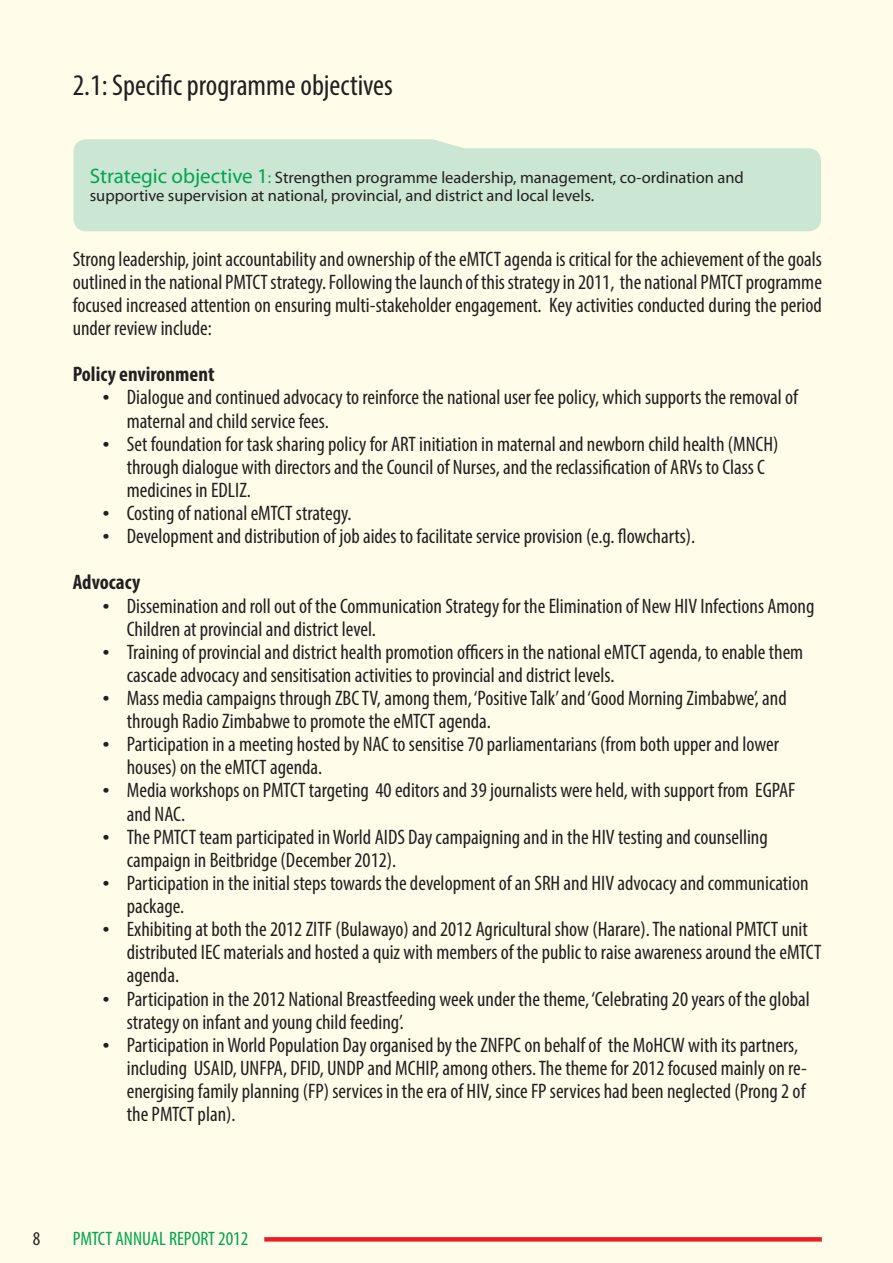
<style>
.page{position:relative;width:893px;height:1263px;background:#fff}
.page>*{position:absolute;margin:0;border:0;box-sizing:border-box;transform-origin:0 0}
.heading_1{font:condensed 30px "Myriad Pro";color:#231f20}
.t1{font:condensed 21px/23.1px "Myriad Pro";color:#231f20}
.t2{font:700 condensed 21px "Myriad Pro";color:#231f20}
.t3{font:condensed 19.5px "Myriad Pro";color:#00a54f}
.t4{font:condensed 19.5px "Myriad Pro";color:#231f20}
.t5{font:16.5px/18.1px "Myriad Pro";color:#231f20}
.s1{font-size:21px;color:#00a54f}
.s2{color:#00a54f}
.s3{font-family:"Courier New";font-stretch:normal}
</style>
<div class="page">
<div style="left:0;top:0;width:892px;height:1262px;background:#fffde9"></div>
<svg style="left:264px;top:1237px;width:557px;height:4px;background:#ee2328"></svg>
<div style="left:73px;top:139px;width:747px;height:92px;background:#cbe6d3"></div>
<p class="heading_1" style="left:73px;top:67px;width:321px">2.1: Specific programme objectives</p>
<p class="t5" style="left:90px;top:168px;width:655px"><span class="s1">Strategic objective 1</span><span class="s2">:</span> Strengthen programme leadership, management, co-ordination and supportive supervision at national, provincial, and district and local levels.</p>
<p class="t1" style="left:73px;top:247px;width:750px;text-align:justify">Strong leadership, joint accountability and ownership of the eMTCT agenda is critical for the achievement of the goals outlined in the national PMTCT strategy. Following the launch of this strategy in 2011, the national PMTCT programme focused increased attention on ensuring multi-stakeholder engagement. Key activities conducted during the period under review include:</p>
<p class="t2" style="left:73px;top:361px;width:143px">Policy environment</p>
<p class="t1" style="left:127px;top:385px;width:672px;text-indent:-27px"><span class="s3">•</span> Dialogue and continued advocacy to reinforce the national user fee policy, which supports the removal of maternal and child service fees.</p>
<p class="t1" style="left:127px;top:432px;width:652px;text-indent:-27px"><span class="s3">•</span> Set foundation for task sharing policy for ART initiation in maternal and newborn child health (MNCH) through dialogue with directors and the Council of Nurses, and the reclassification of ARVs to Class C medicines in EDLIZ.</p>
<p class="t1" style="left:100px;top:501px;width:253px"><span class="s3">•</span> Costing of national eMTCT strategy.</p>
<p class="t1" style="left:100px;top:524px;width:596px"><span class="s3">•</span> Development and distribution of job aides to facilitate service provision (e.g. flowcharts).</p>
<p class="t2" style="left:73px;top:569px;width:69px">Advocacy</p>
<p class="t1" style="left:127px;top:593px;width:688px;text-indent:-27px"><span class="s3">•</span> Dissemination and roll out of the Communication Strategy for the Elimination of New HIV Infections Among<br>Children at provincial and district level.</p>
<p class="t1" style="left:127px;top:640px;width:677px;text-indent:-27px"><span class="s3">•</span> Training of provincial and district health promotion officers in the national eMTCT agenda, to enable them cascade advocacy and sensitisation activities to provincial and district levels.</p>
<p class="t1" style="left:127px;top:686px;width:661px;text-indent:-27px"><span class="s3">•</span> Mass media campaigns through ZBC TV, among them, ‘Positive Talk’ and ‘Good Morning Zimbabwe’, and through Radio Zimbabwe to promote the eMTCT agenda.</p>
<p class="t1" style="left:127px;top:732px;width:653px;text-indent:-27px"><span class="s3">•</span> Participation in a meeting hosted by NAC to sensitise 70 parliamentarians (from both upper and lower houses) on the eMTCT agenda.</p>
<p class="t1" style="left:127px;top:778px;width:669px;text-indent:-27px"><span class="s3">•</span> Media workshops on PMTCT targeting 40 editors and 39 journalists were held, with support from EGPAF and NAC.</p>
<p class="t1" style="left:127px;top:824px;width:642px;text-indent:-27px"><span class="s3">•</span> The PMTCT team participated in World AIDS Day campaigning and in the HIV testing and counselling campaign in Beitbridge (December 2012).</p>
<p class="t1" style="left:127px;top:871px;width:683px;text-indent:-27px"><span class="s3">•</span> Participation in the initial steps towards the development of an SRH and HIV advocacy and communication package.</p>
<p class="t1" style="left:127px;top:917px;width:695px;text-indent:-27px"><span class="s3">•</span> Exhibiting at both the 2012 ZITF (Bulawayo) and 2012 Agricultural show (Harare). The national PMTCT unit distributed IEC materials and hosted a quiz with members of the public to raise awareness around the eMTCT agenda.</p>
<p class="t1" style="left:127px;top:986px;width:684px;text-indent:-27px"><span class="s3">•</span> Participation in the 2012 National Breastfeeding week under the theme, ‘Celebrating 20 years of the global strategy on infant and young child feeding’.</p>
<p class="t1" style="left:127px;top:1032px;width:681px;text-indent:-27px"><span class="s3">•</span> Participation in World Population Day organised by the ZNFPC on behalf of the MoHCW with its partners, including USAID, UNFPA, DFID, UNDP and MCHIP, among others. The theme for 2012 focused mainly on re&shy;energising family planning (FP) services in the era of HIV, since FP services had been neglected (Prong 2 of the PMTCT plan).</p>
<p class="t4" style="left:33px;top:1225px;width:9px">8</p>
<p class="t3" style="left:73px;top:1225px;width:177px">PMTCT ANNUAL REPORT 2012</p>
</div>
